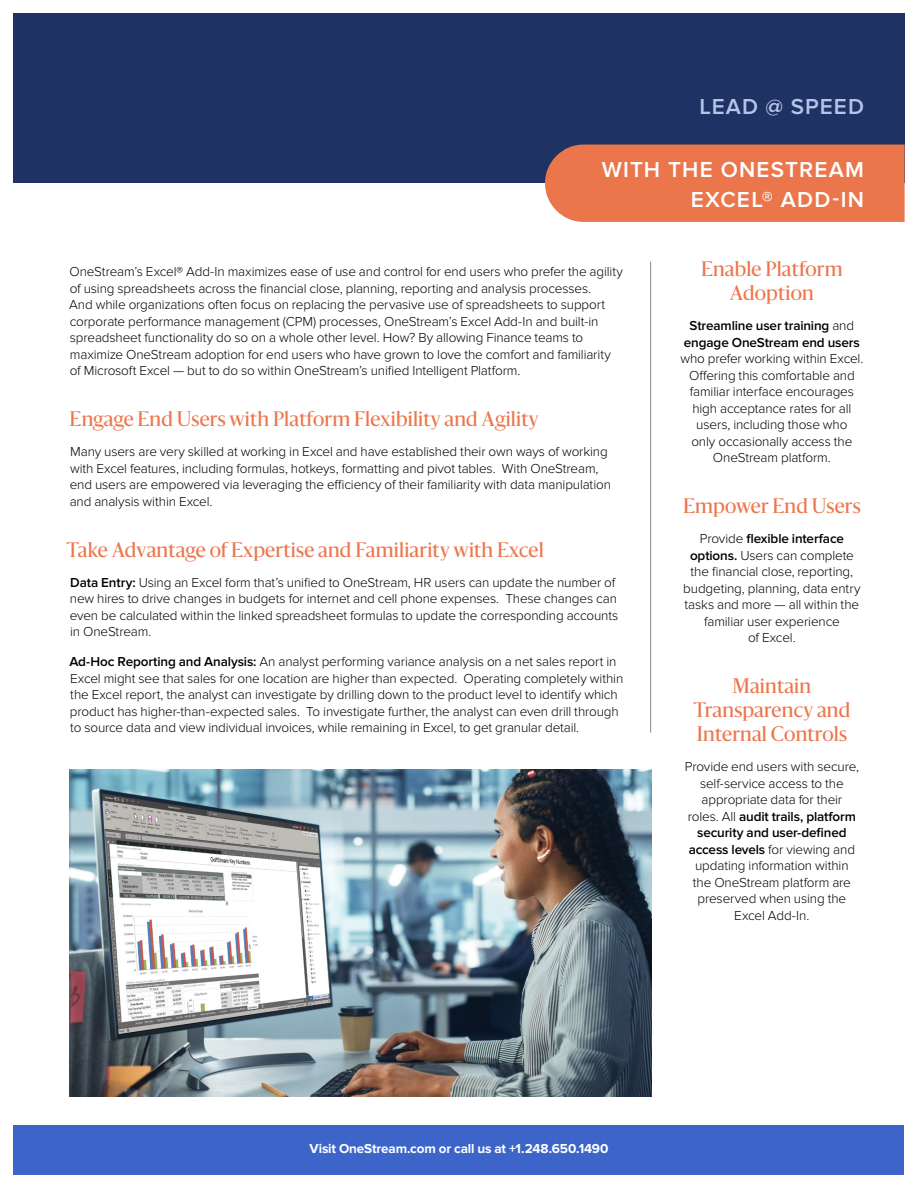
<style>
.page{position:relative;width:918px;height:1188px;background:#fff}
.page>*{position:absolute;margin:0;border:0;box-sizing:border-box;transform-origin:0 0}
.t1{font:600 22.5px/30px "Proxima Nova";letter-spacing:.055em;color:#fff;text-align:right}
.t2{font:600 22.5px "Proxima Nova";letter-spacing:.045em;color:#b7c4e9}
.t3{font:19.5px/24px "Sanomat";letter-spacing:.01em;color:#ec764c;text-align:center}
.t4{font:300 13.5px/16.5px "Proxima Nova";letter-spacing:-.01em;color:#000}
.t5{font:600 13.5px/16.5px "Proxima Nova";letter-spacing:-.01em;color:#000;text-align:center}
.t6{font:700 13.5px "Proxima Nova";letter-spacing:-.015em;color:#fff}
.s1{font-weight:600}
.s2{font-weight:300}
</style>
<div class="page">
<div style="left:14px;top:14px;width:891px;height:169px;background:#1f3264"></div>
<div style="left:545px;top:145px;width:360px;height:77px;background:#ec764c"></div>
<hr style="left:650px;top:262px;width:1px;height:470px;background:#878787">
<div style="left:14px;top:1125px;width:890px;height:49px;background:#3d65c9"></div>
<img style="left:69px;top:769px;width:582px;height:327px">
<h1 class="t2" style="left:700px;top:94px;width:166px">LEAD @ SPEED</h1>
<h1 class="t1" style="left:602px;top:155px;width:264px">WITH THE ONESTREAM<br>EXCEL® ADD-IN</h1>
<p class="t4" style="left:69px;top:264px;width:555px">OneStream’s Excel® Add-In maximizes ease of use and control for end users who prefer the agility of using spreadsheets across the financial close, planning, reporting and analysis processes.<br>And while organizations often focus on replacing the pervasive use of spreadsheets to support corporate performance management (CPM) processes, OneStream’s Excel Add-In and built-in spreadsheet functionality do so on a whole other level. How? By allowing Finance teams to maximize OneStream adoption for end users who have grown to love the comfort and familiarity of Microsoft Excel — but to do so within OneStream’s unified Intelligent Platform.</p>
<h2 class="t3" style="left:70px;top:406px;width:470px">Engage End Users with Platform Flexibility and Agility</h2>
<p class="t4" style="left:70px;top:444px;width:543px">Many users are very skilled at working in Excel and have established their own ways of working with Excel features, including formulas, hotkeys, formatting and pivot tables. With OneStream, end users are empowered via leveraging the efficiency of their familiarity with data manipulation and analysis within Excel.</p>
<h2 class="t3" style="left:67px;top:537px;width:479px">Take Advantage of Expertise and Familiarity with Excel</h2>
<p class="t4" style="left:70px;top:574px;width:550px"><span class="s1">Data Entry:</span> Using an Excel form that’s unified to OneStream, HR users can update the number of new hires to drive changes in budgets for internet and cell phone expenses. These changes can even be calculated within the linked spreadsheet formulas to update the corresponding accounts in OneStream.</p>
<p class="t4" style="left:69px;top:654px;width:555px"><span class="s1">Ad-Hoc Reporting and Analysis:</span> An analyst performing variance analysis on a net sales report in Excel might see that sales for one location are higher than expected. Operating completely within the Excel report, the analyst can investigate by drilling down to the product level to identify which product has higher-than-expected sales. To investigate further, the analyst can even drill through to source data and view individual invoices, while remaining in Excel, to get granular detail.</p>
<h2 class="t3" style="left:701px;top:256px;width:143px">Enable Platform<br>Adoption</h2>
<p class="t5" style="left:684px;top:318px;width:177px">Streamline user training <span class="s2">and </span>engage OneStream end users</p>
<p class="t4" style="left:680px;top:351px;width:185px;text-align:center">who prefer working within Excel.<br>Offering this comfortable and familiar interface encourages high acceptance rates for all users, including those who<br>only occasionally access the<br>OneStream platform.</p>
<h2 class="t3" style="left:683px;top:493px;width:179px">Empower End Users</h2>
<p class="t4" style="left:683px;top:531px;width:179px;text-align:center">Provide <span class="s1">flexible interface options.</span> Users can complete the financial close, reporting, budgeting, planning, data entry tasks and more — all within the familiar user experience<br>of Excel.</p>
<h2 class="t3" style="left:693px;top:673px;width:159px">Maintain<br>Transparency and<br>Internal Controls</h2>
<p class="t4" style="left:685px;top:759px;width:176px;text-align:center">Provide end users with secure, self-service access to the appropriate data for their roles. All <span class="s1">audit trails, platform security and user-defined access levels</span> for viewing and updating information within the OneStream platform are preserved when using the<br>Excel Add-In.</p>
<p class="t6" style="left:310px;top:1141px;width:300px">Visit OneStream.com or call us at +1.248.650.1490</p>
</div>
